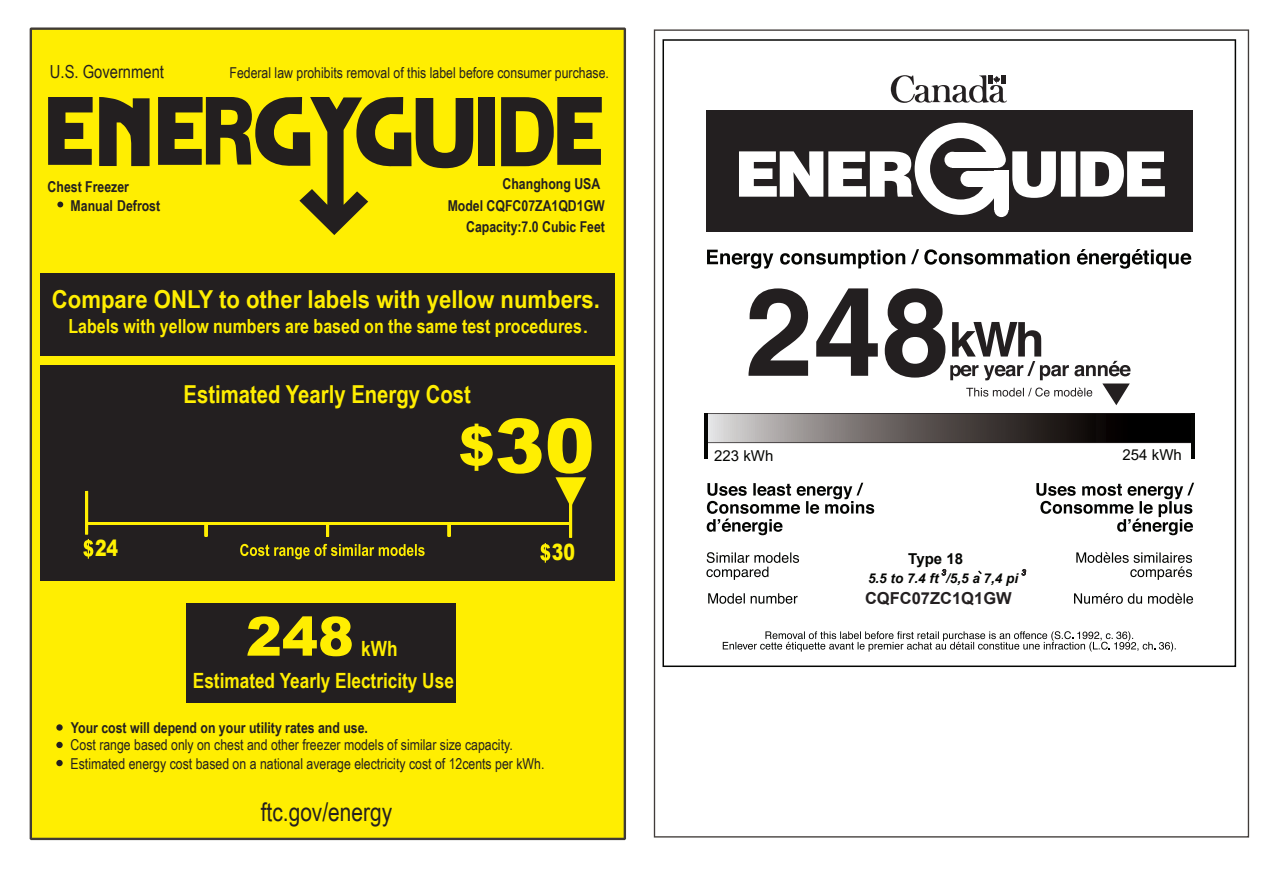
<style>
.page{position:relative;width:1278px;height:876px;background:#fff}
.page>*{position:absolute;margin:0;border:0;box-sizing:border-box;transform-origin:0 0}
.t1{font:900 75px "Arial";color:#ffee01}
.t2{font:900 54px "Arial";color:#ffee01}
.t3{font:25.5px "Arial Narrow";color:#231f20}
.t4{font:700 24.75px "Arial Narrow";color:#ffee01;scale:1.09 1}
.t5{font:700 24.75px "Arial Narrow";color:#ffee01}
.t6{font:900 22.5px "Arial";color:#fff101;scale:.77 1}
.t7{font:700 21px "Arial Narrow";color:#ffee01}
.t8{font:700 19.5px "Arial Narrow";color:#ffee01}
.t9{font:18px "Arial Narrow";color:#231f20}
.t10{font:700 16.5px "Arial";color:#231f20}
.t11{font:15px "Arial Narrow";color:#231f20}
.t12{font:700 15px/18.1px "Arial Narrow";color:#231f20}
.t13{font:15px "Arial";color:#040503}
.t14{font:700 15px "Arial";color:#040503}
.t15{font:italic 700 13.5px "Arial";color:#040503}
.s1{font-family:"Arial Unicode MS";font-weight:400;font-size:24.75px}
</style>
<div class="page">
<div style="left:30px;top:27px;width:596px;height:813px;background:#ffee01"></div>
<svg style="left:57px;top:202px;width:6px;height:5px"></svg>
<svg style="left:48px;top:97px;width:45px;height:68px;background:#595218"></svg>
<svg style="left:99px;top:97px;width:51px;height:69px;background:#514a19"></svg>
<div style="left:478px;top:97px;width:17px;height:69px;background:#231f20"></div>
<svg style="left:501px;top:97px;width:101px;height:69px;background:#696116"></svg>
<svg style="left:158px;top:97px;width:315px;height:138px;background:#b0a30c"></svg>
<div style="left:41px;top:273px;width:574px;height:83px;background:#231f20"></div>
<div style="left:186px;top:603px;width:270px;height:99px;background:#231f20"></div>
<div style="left:56px;top:724px;width:7px;height:6px;background:#231f20;border-radius:50%"></div>
<div style="left:41px;top:365px;width:574px;height:215px;background:#231f20"></div>
<svg style="left:654px;top:29px;width:595px;height:808px"></svg>
<svg style="left:942px;top:569px;width:4px;height:6px"></svg>
<svg style="left:1021px;top:569px;width:5px;height:6px"></svg>
<svg style="left:978px;top:570px;width:4px;height:4px"></svg>
<div style="left:56px;top:760px;width:7px;height:6px;background:#231f20;border-radius:50%"></div>
<div style="left:56px;top:742px;width:7px;height:6px;background:#231f20;border-radius:50%"></div>
<hr style="left:86px;top:521px;width:485px;height:3px;background:#ffee01">
<svg style="left:326px;top:524px;width:3px;height:12px"></svg>
<svg style="left:448px;top:524px;width:3px;height:12px"></svg>
<svg style="left:205px;top:524px;width:3px;height:12px"></svg>
<svg style="left:460px;top:423px;width:33px;height:48px"></svg>
<svg style="left:83px;top:491px;width:10px;height:67px"></svg>
<svg style="left:540px;top:543px;width:10px;height:20px"></svg>
<svg style="left:240px;top:544px;width:185px;height:15px"></svg>
<svg style="left:555px;top:477px;width:31px;height:60px"></svg>
<p class="t9" style="left:50px;top:58px;width:116px">U.S. Government</p>
<p class="t12" style="left:71px;top:177px;width:91px;text-indent:-23px">Chest Freezer<br>Manual Defrost</p>
<p class="t11" style="left:229px;top:61px;width:381px">Federal law prohibits removal of this label before consumer purchase.</p>
<p class="t12" style="left:503px;top:174px;width:99px">Changhong USA</p>
<p class="t12" style="left:448px;top:196px;width:159px">Model CQFC07ZA1QD1GW</p>
<p class="t12" style="left:466px;top:217px;width:140px">Capacity:7.0 Cubic Feet</p>
<h3 class="t4" style="left:52px;top:281px;width:504px">Compare ONLY to other labels with yellow numbers.</h3>
<h3 class="t8" style="left:68px;top:311px;width:522px">Labels with yellow numbers are based on the same test procedures<span class="s1">.</span></h3>
<h3 class="t5" style="left:184px;top:375px;width:289px">Estimated Yearly Energy Cost</h3>
<h1 class="t1" style="left:495px;top:391px;width:102px">30</h1>
<h3 class="t6" style="left:95px;top:532px;width:32px">24</h3>
<h3 class="t6" style="left:552px;top:536px;width:32px">30</h3>
<h2 class="t2" style="left:246px;top:597px;width:110px">248</h2>
<h3 class="t7" style="left:361px;top:633px;width:38px">kWh</h3>
<h3 class="t7" style="left:193px;top:665px;width:263px">Estimated Yearly Electricity Use</h3>
<p class="t12" style="left:71px;top:717px;width:299px">Your cost will depend on your utility rates and use.</p>
<p class="t11" style="left:71px;top:734px;width:444px">Cost range based only on chest and other freezer models of similar size capacity.</p>
<p class="t11" style="left:71px;top:752px;width:475px">Estimated energy cost based on a national average electricity cost of 12cents per kWh.</p>
<h3 class="t3" style="left:261px;top:793px;width:133px">ftc.gov/energy</h3>
<p class="t13" style="left:714px;top:445px;width:61px">223 kWh</p>
<p class="t13" style="left:1123px;top:445px;width:61px">254 kWh</p>
<p class="t14" style="left:908px;top:548px;width:56px">Type 18</p>
<p class="t10" style="left:865px;top:586px;width:148px">CQFC07ZC1Q1GW</p>
<p class="t15" style="left:868px;top:569px;width:152px">5.5 to 7.4 ft /5,5 a 7,4 pi</p>
</div>
